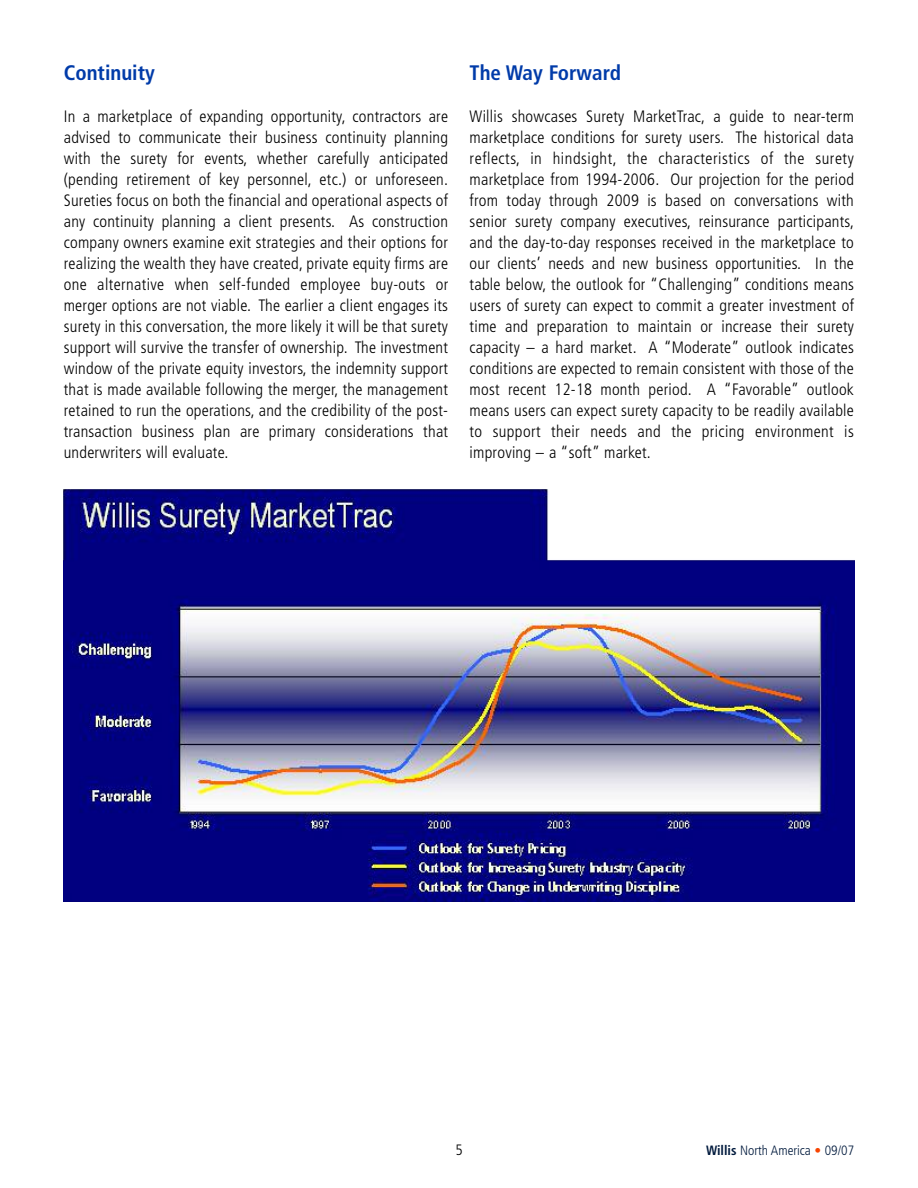
<style>
.page{position:relative;width:918px;height:1188px;background:#fff}
.page>*{position:absolute;margin:0;border:0;box-sizing:border-box;transform-origin:0 0}
.t1{font:700 condensed 21px "Frutiger";color:#003ba9}
.t2{font:300 condensed 16.5px/21px "Frutiger";letter-spacing:.015em;color:#000;text-align:justify}
.t3{font:300 condensed 15px "Frutiger";color:#000}
.t4{font:300 condensed 13.5px "Frutiger";color:#001a3d}
.s1{font-weight:700}
.s2{color:#f74400}
</style>
<div class="page">
<img style="left:64px;top:490px;width:790px;height:412px">
<p class="t1" style="left:64px;top:64px;width:93px">Continuity</p>
<p class="t2" style="left:64px;top:107px;width:386px">In a marketplace of expanding opportunity, contractors are advised to communicate their business continuity planning with the surety for events, whether carefully anticipated (pending retirement of key personnel, etc.) or unforeseen.<br>Sureties focus on both the financial and operational aspects of any continuity planning a client presents. As construction company owners examine exit strategies and their options for realizing the wealth they have created, private equity firms are one alternative when self-funded employee buy-outs or merger options are not viable. The earlier a client engages its surety in this conversation, the more likely it will be that surety support will survive the transfer of ownership. The investment window of the private equity investors, the indemnity support that is made available following the merger, the management retained to run the operations, and the credibility of the post&shy;transaction business plan are primary considerations that underwriters will evaluate.</p>
<p class="t1" style="left:470px;top:64px;width:153px">The Way Forward</p>
<p class="t2" style="left:470px;top:107px;width:386px">Willis showcases Surety MarketTrac, a guide to near-term marketplace conditions for surety users. The historical data reflects, in hindsight, the characteristics of the surety marketplace from 1994-2006. Our projection for the period from today through 2009 is based on conversations with senior surety company executives, reinsurance participants, and the day-to-day responses received in the marketplace to our clients’ needs and new business opportunities. In the table below, the outlook for “Challenging” conditions means users of surety can expect to commit a greater investment of time and preparation to maintain or increase their surety capacity – a hard market. A “Moderate” outlook indicates conditions are expected to remain consistent with those of the most recent 12-18 month period. A “Favorable” outlook means users can expect surety capacity to be readily available to support their needs and the pricing environment is improving – a “soft” market.</p>
<p class="t3" style="left:456px;top:1144px;width:9px">5</p>
<p class="t4" style="left:706px;top:1144px;width:150px"><span class="s1">Willis</span> North America <span class="s2">•</span> 09/07</p>
</div>
